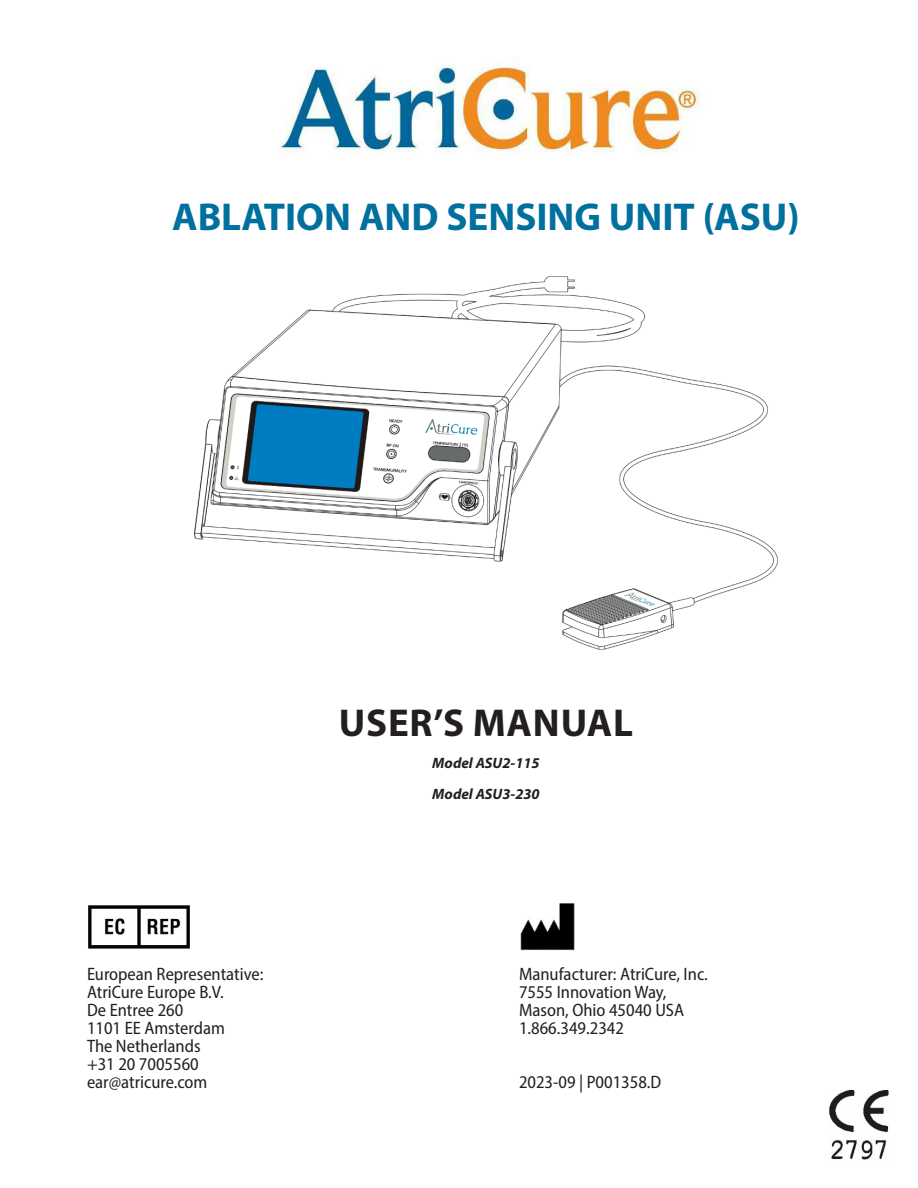
<style>
.page{position:relative;width:918px;height:1188px;background:#fff}
.page>*{position:absolute;margin:0;border:0;box-sizing:border-box;transform-origin:0 0}
.Body_Text_Indent{font:700 39px "Myriad Pro";color:#00709e}
.Cover_Subtitle{font:700 39px "Myriad Pro";letter-spacing:.02em;color:#231f20}
.Cover_Addresses{font:semi-condensed 18px "Myriad Pro";color:#231f20}
.Cover_Info{font:italic 700 15px "Myriad Pro";color:#231f20}
</style>
<div class="page">
<img style="left:275px;top:66px;width:425px;height:86px">
<img style="left:195px;top:276px;width:582px;height:374px">
<img style="left:88px;top:905px;width:102px;height:44px">
<img style="left:520px;top:903px;width:55px;height:48px">
<img style="left:829px;top:1090px;width:60px;height:70px">
<p class="Body_Text_Indent" style="left:172px;top:192px;width:629px">ABLATION AND SENSING UNIT (ASU)</p>
<p class="Cover_Addresses" style="left:87px;top:963px;width:178px">European Representative:</p>
<p class="Cover_Addresses" style="left:87px;top:981px;width:138px">AtriCure Europe B.V.</p>
<p class="Cover_Addresses" style="left:87px;top:999px;width:98px">De Entree 260</p>
<p class="Cover_Addresses" style="left:87px;top:1017px;width:139px">1101 EE Amsterdam</p>
<p class="Cover_Addresses" style="left:87px;top:1035px;width:115px">The Netherlands</p>
<p class="Cover_Addresses" style="left:87px;top:1053px;width:113px">+31 20 7005560</p>
<p class="Cover_Addresses" style="left:87px;top:1071px;width:122px">ear@atricure.com</p>
<p class="Cover_Subtitle" style="left:339px;top:697px;width:296px">USER’S MANUAL</p>
<p class="Cover_Info" style="left:432px;top:753px;width:109px">Model ASU2-115</p>
<p class="Cover_Info" style="left:432px;top:784px;width:109px">Model ASU3-230</p>
<p class="Cover_Addresses" style="left:519px;top:963px;width:190px">Manufacturer: AtriCure, Inc.</p>
<p class="Cover_Addresses" style="left:519px;top:981px;width:149px">7555 Innovation Way,</p>
<p class="Cover_Addresses" style="left:519px;top:999px;width:167px">Mason, Ohio 45040 USA</p>
<p class="Cover_Addresses" style="left:519px;top:1017px;width:107px">1.866.349.2342</p>
<p class="Cover_Addresses" style="left:519px;top:1071px;width:144px">2023-09 | P001358.D</p>
</div>
